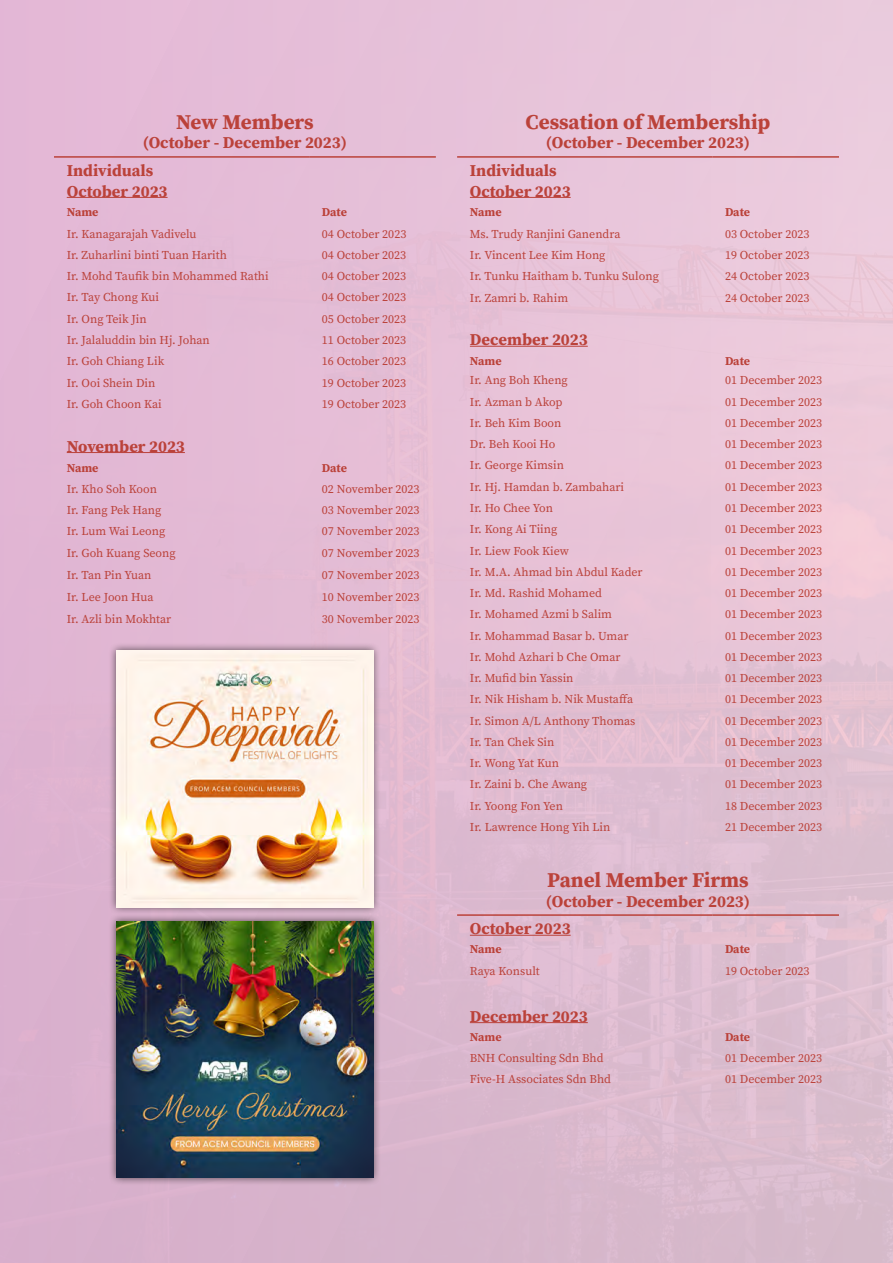
<style>
.page{position:relative;width:893px;height:1263px;background:#fff}
.page>*{position:absolute;margin:0;border:0;box-sizing:border-box;transform-origin:0 0}
.t1{font:700 21px "Source Serif Pro";color:#bb423a}
.t2{font:700 16.5px "Source Serif Pro";color:#bb423a}
.TOC_Style_Title{font:12px "Source Serif Pro";color:#bb423a}
.TOC_Style_Title-2{font:700 12px "Source Serif Pro";color:#bb423a}
</style>
<div class="page">
<div style="left:0;top:0;width:893px;height:1263px;background:linear-gradient(to right,#e0b4d3,#e5c6d5)"></div>
<hr style="left:54px;top:156px;width:255px;height:2px;background:#bb423a">
<hr style="left:309px;top:156px;width:127px;height:2px;background:#bb423a">
<hr style="left:67px;top:197px;width:101px;height:1px;background:#bb423a">
<hr style="left:67px;top:452px;width:118px;height:1px;background:#bb423a">
<hr style="left:457px;top:156px;width:255px;height:2px;background:#bb423a">
<hr style="left:712px;top:156px;width:127px;height:2px;background:#bb423a">
<hr style="left:457px;top:914px;width:255px;height:2px;background:#bb423a">
<hr style="left:712px;top:914px;width:127px;height:2px;background:#bb423a">
<hr style="left:470px;top:197px;width:101px;height:1px;background:#bb423a">
<hr style="left:470px;top:346px;width:118px;height:1px;background:#bb423a">
<hr style="left:470px;top:935px;width:101px;height:1px;background:#bb423a">
<hr style="left:470px;top:1022px;width:118px;height:1px;background:#bb423a">
<div style="left:108px;top:642px;width:273px;height:273px;background:#231f20;opacity:.75"></div>
<img style="left:117px;top:651px;width:256px;height:256px">
<div style="left:108px;top:913px;width:273px;height:273px;background:#231f20;opacity:.75"></div>
<img style="left:117px;top:921px;width:256px;height:257px">
<p class="t1" style="left:176px;top:107px;width:139px">New Members</p>
<p class="t2" style="left:143px;top:131px;width:206px">(October - December 2023)</p>
<p class="t2" style="left:67px;top:159px;width:88px">Individuals</p>
<p class="t2" style="left:67px;top:180px;width:102px">October 2023</p>
<p class="TOC_Style_Title-2" style="left:67px;top:204px;width:33px">Name</p>
<p class="TOC_Style_Title-2" style="left:322px;top:204px;width:27px">Date</p>
<p class="TOC_Style_Title" style="left:67px;top:226px;width:131px">Ir. Kanagarajah Vadivelu</p>
<p class="TOC_Style_Title" style="left:322px;top:226px;width:86px">04 October 2023</p>
<p class="TOC_Style_Title" style="left:67px;top:247px;width:162px">Ir. Zuharlini binti Tuan Harith</p>
<p class="TOC_Style_Title" style="left:322px;top:247px;width:86px">04 October 2023</p>
<p class="TOC_Style_Title" style="left:67px;top:268px;width:203px">Ir. Mohd Taufik bin Mohammed Rathi</p>
<p class="TOC_Style_Title" style="left:322px;top:268px;width:86px">04 October 2023</p>
<p class="TOC_Style_Title" style="left:67px;top:289px;width:94px">Ir. Tay Chong Kui</p>
<p class="TOC_Style_Title" style="left:322px;top:289px;width:86px">04 October 2023</p>
<p class="TOC_Style_Title" style="left:67px;top:311px;width:82px">Ir. Ong Teik Jin</p>
<p class="TOC_Style_Title" style="left:322px;top:311px;width:86px">05 October 2023</p>
<p class="TOC_Style_Title" style="left:67px;top:332px;width:145px">Ir. Jalaluddin bin Hj. Johan</p>
<p class="TOC_Style_Title" style="left:322px;top:332px;width:86px">11 October 2023</p>
<p class="TOC_Style_Title" style="left:67px;top:353px;width:99px">Ir. Goh Chiang Lik</p>
<p class="TOC_Style_Title" style="left:322px;top:353px;width:86px">16 October 2023</p>
<p class="TOC_Style_Title" style="left:67px;top:374px;width:90px">Ir. Ooi Shein Din</p>
<p class="TOC_Style_Title" style="left:322px;top:374px;width:86px">19 October 2023</p>
<p class="TOC_Style_Title" style="left:67px;top:396px;width:97px">Ir. Goh Choon Kai</p>
<p class="TOC_Style_Title" style="left:322px;top:396px;width:86px">19 October 2023</p>
<p class="t2" style="left:67px;top:435px;width:120px">November 2023</p>
<p class="TOC_Style_Title-2" style="left:67px;top:459px;width:33px">Name</p>
<p class="TOC_Style_Title-2" style="left:322px;top:459px;width:27px">Date</p>
<p class="TOC_Style_Title" style="left:67px;top:481px;width:92px">Ir. Kho Soh Koon</p>
<p class="TOC_Style_Title" style="left:322px;top:481px;width:99px">02 November 2023</p>
<p class="TOC_Style_Title" style="left:67px;top:502px;width:96px">Ir. Fang Pek Hang</p>
<p class="TOC_Style_Title" style="left:322px;top:502px;width:99px">03 November 2023</p>
<p class="TOC_Style_Title" style="left:67px;top:523px;width:100px">Ir. Lum Wai Leong</p>
<p class="TOC_Style_Title" style="left:322px;top:523px;width:99px">07 November 2023</p>
<p class="TOC_Style_Title" style="left:67px;top:545px;width:110px">Ir. Goh Kuang Seong</p>
<p class="TOC_Style_Title" style="left:322px;top:545px;width:99px">07 November 2023</p>
<p class="TOC_Style_Title" style="left:67px;top:567px;width:86px">Ir. Tan Pin Yuan</p>
<p class="TOC_Style_Title" style="left:322px;top:567px;width:99px">07 November 2023</p>
<p class="TOC_Style_Title" style="left:67px;top:589px;width:88px">Ir. Lee Joon Hua</p>
<p class="TOC_Style_Title" style="left:322px;top:589px;width:99px">10 November 2023</p>
<p class="TOC_Style_Title" style="left:67px;top:611px;width:106px">Ir. Azli bin Mokhtar</p>
<p class="TOC_Style_Title" style="left:322px;top:611px;width:99px">30 November 2023</p>
<p class="t1" style="left:526px;top:107px;width:246px">Cessation of Membership</p>
<p class="t2" style="left:546px;top:131px;width:206px">(October - December 2023)</p>
<p class="t2" style="left:470px;top:159px;width:88px">Individuals</p>
<p class="t2" style="left:470px;top:180px;width:102px">October 2023</p>
<p class="TOC_Style_Title-2" style="left:470px;top:204px;width:33px">Name</p>
<p class="TOC_Style_Title-2" style="left:725px;top:204px;width:27px">Date</p>
<p class="TOC_Style_Title" style="left:470px;top:226px;width:152px">Ms. Trudy Ranjini Ganendra</p>
<p class="TOC_Style_Title" style="left:725px;top:226px;width:86px">03 October 2023</p>
<p class="TOC_Style_Title" style="left:470px;top:247px;width:137px">Ir. Vincent Lee Kim Hong</p>
<p class="TOC_Style_Title" style="left:725px;top:247px;width:86px">19 October 2023</p>
<p class="TOC_Style_Title" style="left:470px;top:268px;width:191px">Ir. Tunku Haitham b. Tunku Sulong</p>
<p class="TOC_Style_Title" style="left:725px;top:268px;width:86px">24 October 2023</p>
<p class="TOC_Style_Title" style="left:470px;top:289px;width:100px">Ir. Zamri b. Rahim</p>
<p class="TOC_Style_Title" style="left:725px;top:289px;width:86px">24 October 2023</p>
<p class="t2" style="left:470px;top:328px;width:119px">December 2023</p>
<p class="TOC_Style_Title-2" style="left:470px;top:353px;width:33px">Name</p>
<p class="TOC_Style_Title-2" style="left:725px;top:353px;width:27px">Date</p>
<p class="TOC_Style_Title" style="left:470px;top:372px;width:99px">Ir. Ang Boh Kheng</p>
<p class="TOC_Style_Title" style="left:725px;top:372px;width:99px">01 December 2023</p>
<p class="TOC_Style_Title" style="left:470px;top:394px;width:94px">Ir. Azman b Akop</p>
<p class="TOC_Style_Title" style="left:725px;top:394px;width:99px">01 December 2023</p>
<p class="TOC_Style_Title" style="left:470px;top:415px;width:93px">Ir. Beh Kim Boon</p>
<p class="TOC_Style_Title" style="left:725px;top:415px;width:99px">01 December 2023</p>
<p class="TOC_Style_Title" style="left:470px;top:436px;width:87px">Dr. Beh Kooi Ho</p>
<p class="TOC_Style_Title" style="left:725px;top:436px;width:99px">01 December 2023</p>
<p class="TOC_Style_Title" style="left:470px;top:457px;width:96px">Ir. George Kimsin</p>
<p class="TOC_Style_Title" style="left:725px;top:457px;width:99px">01 December 2023</p>
<p class="TOC_Style_Title" style="left:470px;top:479px;width:156px">Ir. Hj. Hamdan b. Zambahari</p>
<p class="TOC_Style_Title" style="left:725px;top:479px;width:99px">01 December 2023</p>
<p class="TOC_Style_Title" style="left:470px;top:500px;width:85px">Ir. Ho Chee Yon</p>
<p class="TOC_Style_Title" style="left:725px;top:500px;width:99px">01 December 2023</p>
<p class="TOC_Style_Title" style="left:470px;top:521px;width:89px">Ir. Kong Ai Tiing</p>
<p class="TOC_Style_Title" style="left:725px;top:521px;width:99px">01 December 2023</p>
<p class="TOC_Style_Title" style="left:470px;top:542px;width:101px">Ir. Liew Fook Kiew</p>
<p class="TOC_Style_Title" style="left:725px;top:542px;width:99px">01 December 2023</p>
<p class="TOC_Style_Title" style="left:470px;top:564px;width:174px">Ir. M.A. Ahmad bin Abdul Kader</p>
<p class="TOC_Style_Title" style="left:725px;top:564px;width:99px">01 December 2023</p>
<p class="TOC_Style_Title" style="left:470px;top:585px;width:134px">Ir. Md. Rashid Mohamed</p>
<p class="TOC_Style_Title" style="left:725px;top:585px;width:99px">01 December 2023</p>
<p class="TOC_Style_Title" style="left:470px;top:606px;width:144px">Ir. Mohamed Azmi b Salim</p>
<p class="TOC_Style_Title" style="left:725px;top:606px;width:99px">01 December 2023</p>
<p class="TOC_Style_Title" style="left:470px;top:627px;width:160px">Ir. Mohammad Basar b. Umar</p>
<p class="TOC_Style_Title" style="left:725px;top:627px;width:99px">01 December 2023</p>
<p class="TOC_Style_Title" style="left:470px;top:649px;width:152px">Ir. Mohd Azhari b Che Omar</p>
<p class="TOC_Style_Title" style="left:725px;top:649px;width:99px">01 December 2023</p>
<p class="TOC_Style_Title" style="left:470px;top:670px;width:105px">Ir. Mufid bin Yassin</p>
<p class="TOC_Style_Title" style="left:725px;top:670px;width:99px">01 December 2023</p>
<p class="TOC_Style_Title" style="left:470px;top:691px;width:165px">Ir. Nik Hisham b. Nik Mustaffa</p>
<p class="TOC_Style_Title" style="left:725px;top:691px;width:99px">01 December 2023</p>
<p class="TOC_Style_Title" style="left:470px;top:713px;width:167px">Ir. Simon A/L Anthony Thomas</p>
<p class="TOC_Style_Title" style="left:725px;top:713px;width:99px">01 December 2023</p>
<p class="TOC_Style_Title" style="left:470px;top:734px;width:86px">Ir. Tan Chek Sin</p>
<p class="TOC_Style_Title" style="left:725px;top:734px;width:99px">01 December 2023</p>
<p class="TOC_Style_Title" style="left:470px;top:755px;width:91px">Ir. Wong Yat Kun</p>
<p class="TOC_Style_Title" style="left:725px;top:755px;width:99px">01 December 2023</p>
<p class="TOC_Style_Title" style="left:470px;top:776px;width:119px">Ir. Zaini b. Che Awang</p>
<p class="TOC_Style_Title" style="left:725px;top:776px;width:99px">01 December 2023</p>
<p class="TOC_Style_Title" style="left:470px;top:798px;width:95px">Ir. Yoong Fon Yen</p>
<p class="TOC_Style_Title" style="left:725px;top:798px;width:99px">18 December 2023</p>
<p class="TOC_Style_Title" style="left:470px;top:819px;width:142px">Ir. Lawrence Hong Yih Lin</p>
<p class="TOC_Style_Title" style="left:725px;top:819px;width:99px">21 December 2023</p>
<p class="t1" style="left:547px;top:865px;width:203px">Panel Member Firms</p>
<p class="t2" style="left:546px;top:890px;width:206px">(October - December 2023)</p>
<p class="t2" style="left:470px;top:917px;width:102px">October 2023</p>
<p class="TOC_Style_Title-2" style="left:470px;top:941px;width:33px">Name</p>
<p class="TOC_Style_Title-2" style="left:725px;top:941px;width:27px">Date</p>
<p class="TOC_Style_Title" style="left:470px;top:962px;width:71px">Raya Konsult</p>
<p class="TOC_Style_Title" style="left:725px;top:962px;width:86px">19 October 2023</p>
<p class="t2" style="left:470px;top:1005px;width:119px">December 2023</p>
<p class="TOC_Style_Title-2" style="left:470px;top:1028px;width:33px">Name</p>
<p class="TOC_Style_Title-2" style="left:725px;top:1028px;width:27px">Date</p>
<p class="TOC_Style_Title" style="left:470px;top:1050px;width:135px">BNH Consulting Sdn Bhd</p>
<p class="TOC_Style_Title" style="left:725px;top:1050px;width:99px">01 December 2023</p>
<p class="TOC_Style_Title" style="left:470px;top:1071px;width:143px">Five-H Associates Sdn Bhd</p>
<p class="TOC_Style_Title" style="left:725px;top:1071px;width:99px">01 December 2023</p>
</div>
